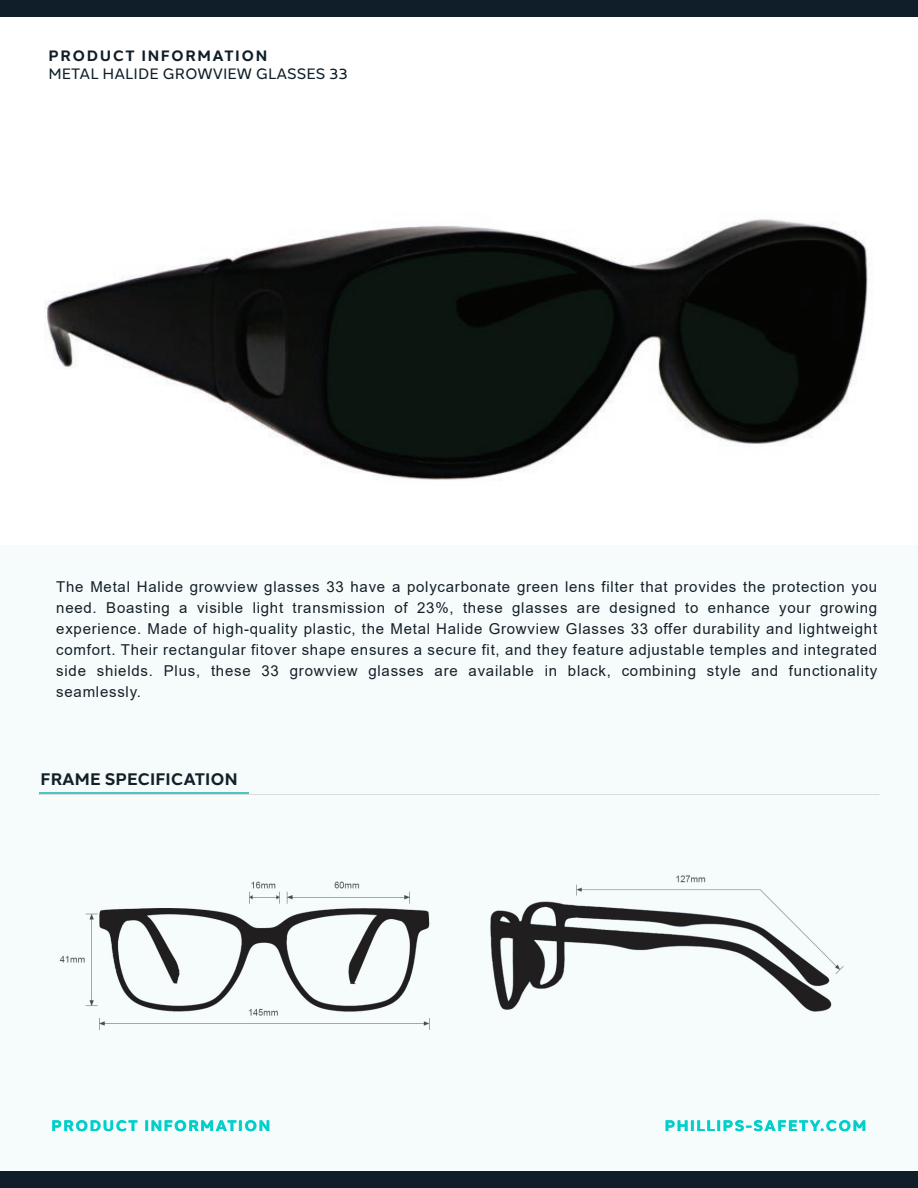
<style>
.page{position:relative;width:918px;height:1188px;background:#fff}
.page>*{position:absolute;margin:0;border:0;box-sizing:border-box;transform-origin:0 0}
.t1{font:700 16.65px "Halcom";color:#142028}
.t2{font:15px/21px "Arial";letter-spacing:.05em;color:#142028;text-align:justify}
.t3{font:700 15px "Halcom";letter-spacing:.1em;color:#00cfca}
.t4{font:15px "Halcom";color:#0f1e28}
.t5{font:700 15px "Halcom";letter-spacing:.1em;color:#0f1e28}
</style>
<div class="page">
<div style="left:0;top:545px;width:918px;height:643px;background:#f6fcfc"></div>
<hr style="left:39px;top:792px;width:209px;height:2px;background:#50c2c5">
<div style="left:0;top:1171px;width:918px;height:17px;background:#0f1e28"></div>
<div style="left:0;top:0;width:918px;height:17px;background:#0f1e28"></div>
<img style="left:59px;top:875px;width:785px;height:155px">
<img style="left:45px;top:219px;width:823px;height:261px">
<p class="t5" style="left:49px;top:44px;width:220px">PRODUCT INFORMATION</p>
<p class="t4" style="left:49px;top:62px;width:301px">METAL HALIDE GROWVIEW GLASSES 33</p>
<p class="t2" style="left:56px;top:576px;width:822px">The Metal Halide growview glasses 33 have a polycarbonate green lens filter that provides the protection you need. Boasting a visible light transmission of 23%, these glasses are designed to enhance your growing experience. Made of high-quality plastic, the Metal Halide Growview Glasses 33 offer durability and lightweight comfort. Their rectangular fitover shape ensures a secure fit, and they feature adjustable temples and integrated side shields. Plus, these 33 growview glasses are available in black, combining style and functionality seamlessly.</p>
<p class="t1" style="left:41px;top:766px;width:199px">FRAME SPECIFICATION</p>
<p class="t3" style="left:52px;top:1114px;width:220px">PRODUCT INFORMATION</p>
<p class="t3" style="left:665px;top:1114px;width:203px">PHILLIPS-SAFETY.COM</p>
</div>
